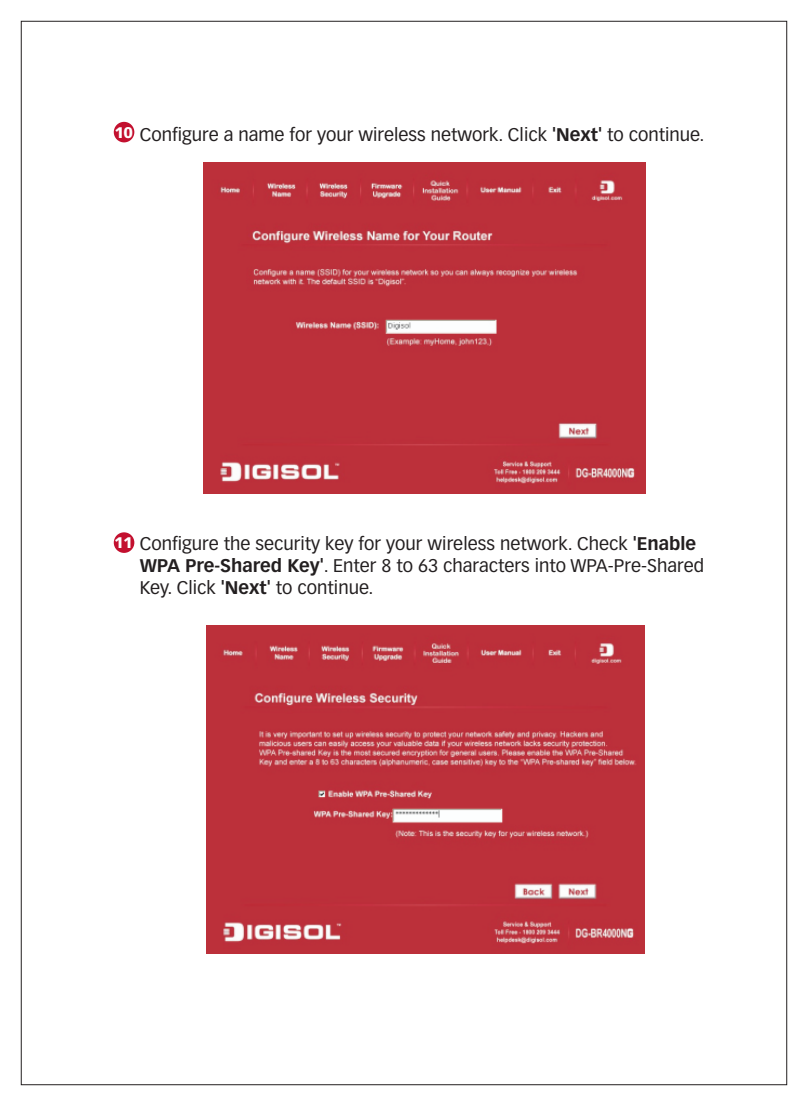
<style>
.page{position:relative;width:808px;height:1106px;background:#fff}
.page>*{position:absolute;margin:0;border:0;box-sizing:border-box;transform-origin:0 0}
.t1{font:18px/21.9px "Vectora LH";color:#231f20}
.t2{font:18px "Vectora LH";color:#231f20}
.t3{font:700 15px "Vectora LH";color:#fff}
.s1{font-weight:700}
</style>
<div class="page">
<div style="left:114px;top:532px;width:20px;height:21px;background:#c3102f;border-radius:50%"></div>
<div style="left:114px;top:122px;width:20px;height:20px;background:#c3102f;border-radius:50%"></div>
<img style="left:204px;top:163px;width:442px;height:330px">
<img style="left:206px;top:625px;width:439px;height:328px">
<p class="t3" style="left:115px;top:126px;width:19px">10</p>
<p class="t2" style="left:140px;top:126px;width:566px">Configure a name for your wireless network. Click <span class="s1">'Next'</span> to continue.</p>
<p class="t3" style="left:114px;top:536px;width:19px">11</p>
<p class="t1" style="left:140px;top:534px;width:566px">Configure the security key for your wireless network. Check <span class="s1">'Enable<br>WPA Pre-Shared Key'</span>. Enter 8 to 63 characters into WPA-Pre-Shared<br>Key. Click <span class="s1">'Next'</span> to continue.</p>
</div>
